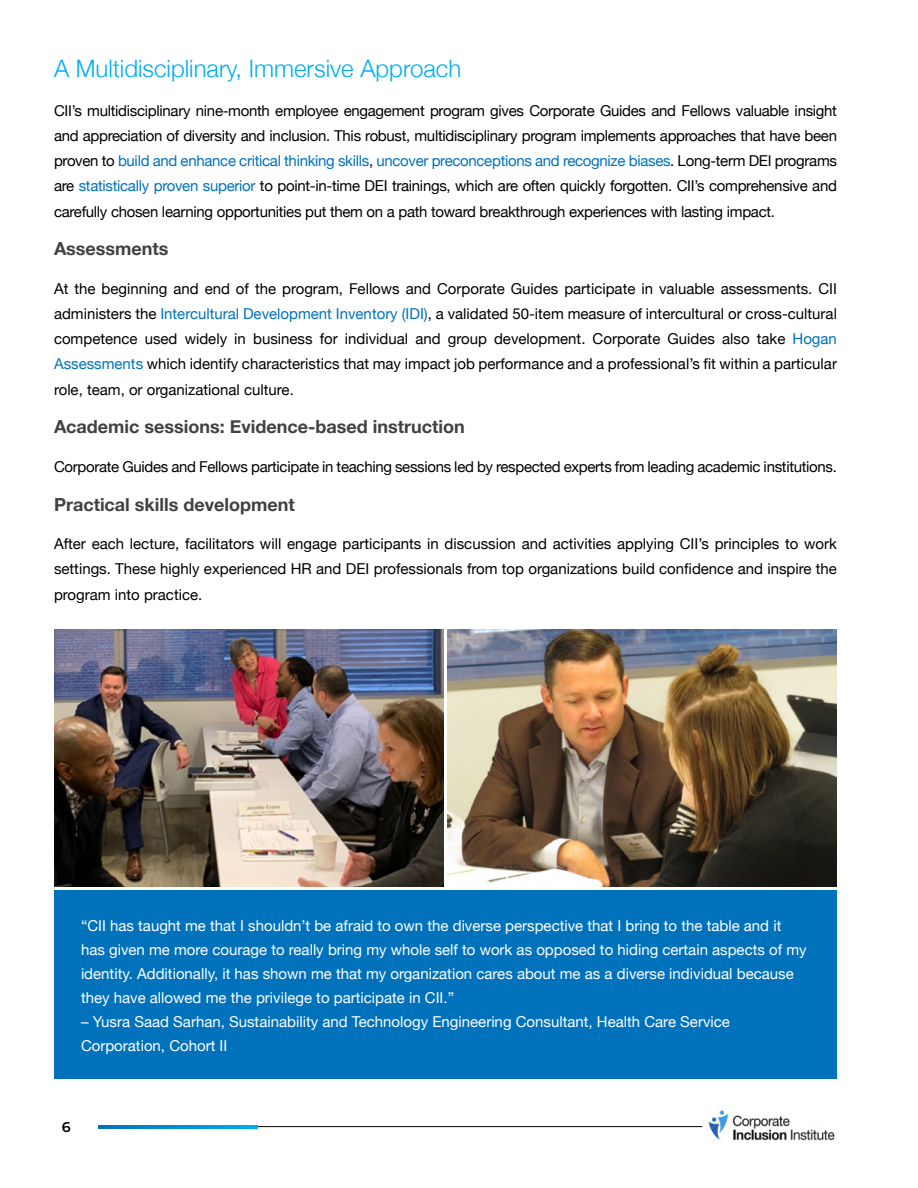
<style>
.page{position:relative;width:918px;height:1188px;background:#fff}
.page>*{position:absolute;margin:0;border:0;box-sizing:border-box;transform-origin:0 0}
.t1{font:300 24px "Helvetica Neue";color:#00aeef}
.t2{font:700 18px "Helvetica Neue";color:#414042}
.t3{font:15px/25.2px "Helvetica Neue";letter-spacing:-.02em;color:#000;text-align:justify}
.t4{font:15px/24px "Helvetica Neue";color:#fff}
.t5{font:600 14.25px "Montserrat";color:#000}
.s1{color:#0072bc}
</style>
<div class="page">
<div style="left:54px;top:890px;width:783px;height:188px;background:#0072bc"></div>
<img style="left:54px;top:630px;width:390px;height:257px">
<img style="left:447px;top:630px;width:390px;height:257px">
<hr style="left:99px;top:1126px;width:603px;height:1px;background:#000">
<svg style="left:99px;top:1125px;width:159px;height:3px"></svg>
<img style="left:708px;top:1110px;width:127px;height:31px">
<h1 class="t1" style="left:54px;top:49px;width:409px">A Multidisciplinary, Immersive Approach</h1>
<p class="t3" style="left:54px;top:99px;width:785px">CII’s multidisciplinary nine-month employee engagement program gives Corporate Guides and Fellows valuable insight and appreciation of diversity and inclusion. This robust, multidisciplinary program implements approaches that have been proven to <span class="s1">build and enhance critical thinking skills</span>, <span class="s1">uncover preconceptions and recognize biases</span>. Long-term DEI programs are <span class="s1">statistically proven superior</span> to point-in-time DEI trainings, which are often quickly forgotten. CII’s comprehensive and carefully chosen learning opportunities put them on a path toward breakthrough experiences with lasting impact.</p>
<p class="t2" style="left:54px;top:235px;width:116px">Assessments</p>
<p class="t3" style="left:54px;top:277px;width:785px">At the beginning and end of the program, Fellows and Corporate Guides participate in valuable assessments. CII administers the <span class="s1">Intercultural Development Inventory (IDI)</span>, a validated 50-item measure of intercultural or cross-cultural competence used widely in business for individual and group development. Corporate Guides also take <span class="s1">Hogan Assessments</span> which identify characteristics that may impact job performance and a professional’s fit within a particular role, team, or organizational culture.</p>
<p class="t2" style="left:54px;top:413px;width:412px">Academic sessions: Evidence-based instruction</p>
<p class="t3" style="left:54px;top:455px;width:785px">Corporate Guides and Fellows participate in teaching sessions led by respected experts from leading academic institutions.</p>
<p class="t2" style="left:54px;top:490px;width:242px">Practical skills development</p>
<p class="t3" style="left:54px;top:532px;width:785px">After each lecture, facilitators will engage participants in discussion and activities applying CII’s principles to work settings. These highly experienced HR and DEI professionals from top organizations build confidence and inspire the program into practice.</p>
<p class="t4" style="left:81px;top:915px;width:727px">“CII has taught me that I shouldn’t be afraid to own the diverse perspective that I bring to the table and it has given me more courage to really bring my whole self to work as opposed to hiding certain aspects of my identity. Additionally, it has shown me that my organization cares about me as a diverse individual because they have allowed me the privilege to participate in CII.”</p>
<p class="t4" style="left:81px;top:1011px;width:650px">– Yusra Saad Sarhan, Sustainability and Technology Engineering Consultant, Health Care Service<br>Corporation, Cohort II</p>
<p class="t5" style="left:62px;top:1117px;width:10px">6</p>
</div>
